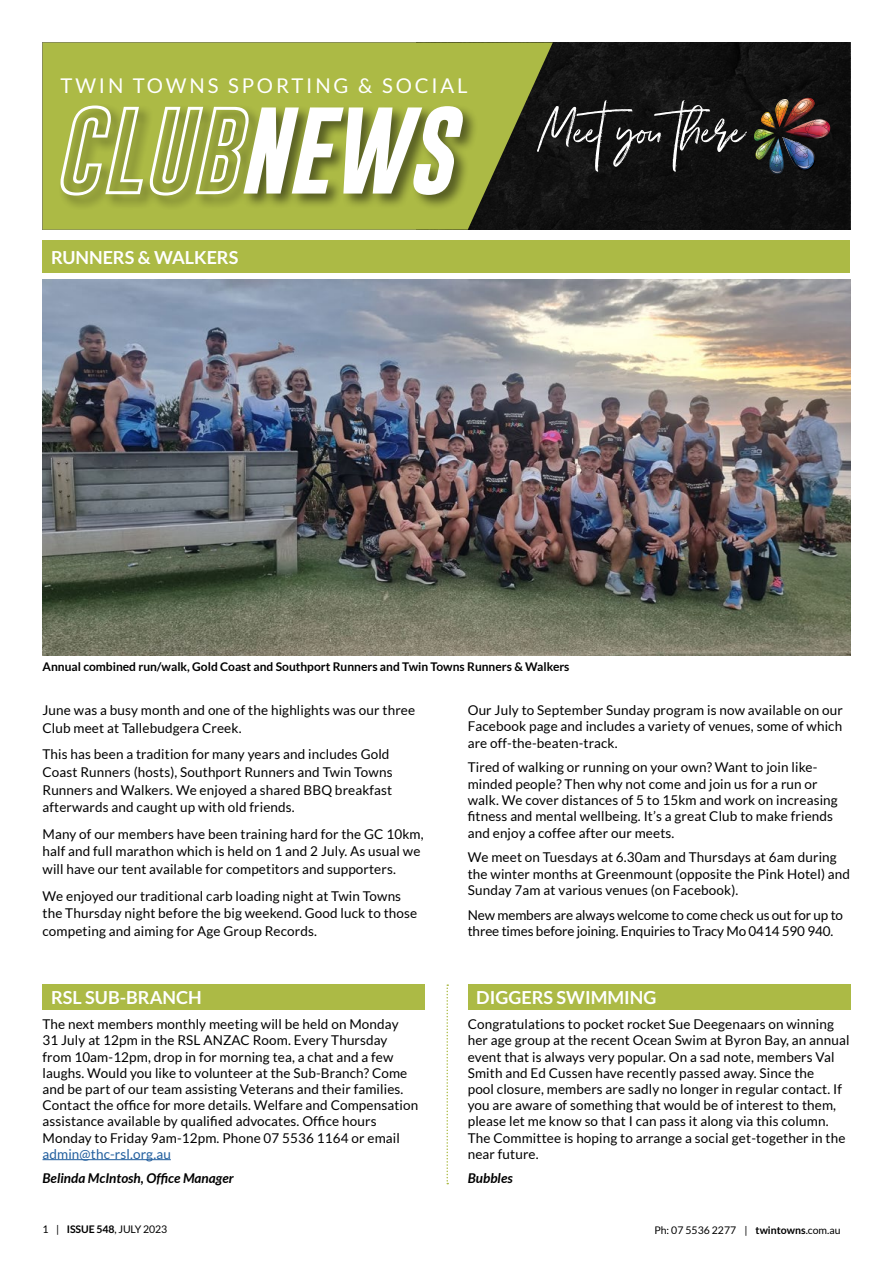
<style>
.page{position:relative;width:893px;height:1263px;background:#fff}
.page>*{position:absolute;margin:0;border:0;box-sizing:border-box;transform-origin:0 0}
.t1{font:20.4px "Lato";letter-spacing:.14em;color:#fff}
.t2{font:700 18px "Lato";color:#fff}
.t3{font:13.5px/16.2px "Lato";letter-spacing:.01em;color:#000}
.t4{font:13.5px/16.4px "Lato";letter-spacing:-.01em;color:#000}
.t5{font:italic 700 13.5px "Lato";color:#000}
.t6{font:13.5px "Lato";letter-spacing:.01em;color:#215e9e}
.t7{font:700 12px "Lato";color:#000}
.t8{font:10.5px "Lato";color:#000}
.s1{font-weight:700}
</style>
<div class="page">
<div style="left:43px;top:43px;width:807px;height:187px;background:#101010"></div>
<svg style="left:43px;top:43px;width:510px;height:187px;background:#97a33e"></svg>
<svg style="left:537px;top:100px;width:210px;height:72px"></svg>
<div style="left:58px;top:103px;width:420px;height:108px;background:#000;opacity:.5"></div>
<svg style="left:60px;top:105px;width:83px;height:91px;background:#b1ba68"></svg>
<svg style="left:150px;top:106px;width:313px;height:90px;background:#c2c796"></svg>
<img style="left:754px;top:98px;width:76px;height:76px">
<div style="left:43px;top:240px;width:807px;height:32px;background:#acba45"></div>
<div style="left:43px;top:984px;width:382px;height:26px;background:#acba45"></div>
<div style="left:468px;top:984px;width:382px;height:26px;background:#acba45"></div>
<hr style="left:43px;top:1159px;width:128px;height:1px;background:#215e9e">
<svg style="left:446px;top:984px;width:2px;height:200px"></svg>
<img style="left:43px;top:279px;width:807px;height:377px">
<h1 class="t1" style="left:60px;top:74px;width:409px">TWIN TOWNS SPORTING &amp; SOCIAL</h1>
<h2 class="t2" style="left:51px;top:247px;width:189px">RUNNERS &amp; WALKERS</h2>
<p class="t7" style="left:43px;top:660px;width:528px">Annual combined run/walk, Gold Coast and Southport Runners and Twin Towns Runners &amp; Walkers</p>
<p class="t3" style="left:43px;top:701px;width:374px;line-height:17.9px">June was a busy month and one of the highlights was our three<br>Club meet at Tallebudgera Creek.</p>
<p class="t3" style="left:43px;top:745px;width:352px;line-height:17.9px">This has been a tradition for many years and includes Gold Coast Runners (hosts), Southport Runners and Twin Towns Runners and Walkers. We enjoyed a shared BBQ breakfast afterwards and caught up with old friends.</p>
<p class="t3" style="left:43px;top:825px;width:383px;line-height:17.9px">Many of our members have been training hard for the GC 10km, half and full marathon which is held on 1 and 2 July. As usual we will have our tent available for competitors and supporters.</p>
<p class="t3" style="left:43px;top:887px;width:376px;line-height:17.9px">We enjoyed our traditional carb loading night at Twin Towns the Thursday night before the big weekend. Good luck to those competing and aiming for Age Group Records.</p>
<h2 class="t2" style="left:51px;top:987px;width:152px">RSL SUB-BRANCH</h2>
<p class="t3" style="left:43px;top:1016px;width:377px">The next members monthly meeting will be held on Monday<br>31 July at 12pm in the RSL ANZAC Room. Every Thursday from 10am-12pm, drop in for morning tea, a chat and a few laughs. Would you like to volunteer at the Sub-Branch? Come and be part of our team assisting Veterans and their families.<br>Contact the office for more details. Welfare and Compensation assistance available by qualified advocates. Office hours Monday to Friday 9am-12pm. Phone 07 5536 1164 or email</p>
<p class="t6" style="left:43px;top:1146px;width:130px">admin@thc-rsl.org.au</p>
<p class="t5" style="left:43px;top:1171px;width:193px">Belinda McIntosh, Office Manager</p>
<p class="t3" style="left:468px;top:702px;width:377px;text-align:justify">Our July to September Sunday program is now available on our Facebook page and includes a variety of venues, some of which are off-the-beaten-track.</p>
<p class="t3" style="left:468px;top:759px;width:372px">Tired of walking or running on your own? Want to join like&shy;minded people? Then why not come and join us for a run or walk. We cover distances of 5 to 15km and work on increasing fitness and mental wellbeing. It’s a great Club to make friends and enjoy a coffee after our meets.</p>
<p class="t3" style="left:468px;top:849px;width:384px">We meet on Tuesdays at 6.30am and Thursdays at 6am during the winter months at Greenmount (opposite the Pink Hotel) and<br>Sunday 7am at various venues (on Facebook).</p>
<p class="t4" style="left:468px;top:907px;width:377px">New members are always welcome to come check us out for up to three times before joining. Enquiries to Tracy Mo 0414 590 940.</p>
<h2 class="t2" style="left:476px;top:987px;width:182px">DIGGERS SWIMMING</h2>
<p class="t3" style="left:468px;top:1016px;width:383px">Congratulations to pocket rocket Sue Deegenaars on winning her age group at the recent Ocean Swim at Byron Bay, an annual event that is always very popular. On a sad note, members Val Smith and Ed Cussen have recently passed away. Since the<br>pool closure, members are sadly no longer in regular contact. If you are aware of something that would be of interest to them, please let me know so that I can pass it along via this column.<br>The Committee is hoping to arrange a social get-together in the near future.</p>
<p class="t5" style="left:468px;top:1171px;width:46px">Bubbles</p>
<p class="t8" style="left:43px;top:1224px;width:126px">1 | <span class="s1">ISSUE 548</span>, JULY 2023</p>
<p class="t8" style="left:654px;top:1224px;width:188px">Ph: 07 5536 2277 | <span class="s1">twintowns</span>.com.au</p>
</div>
